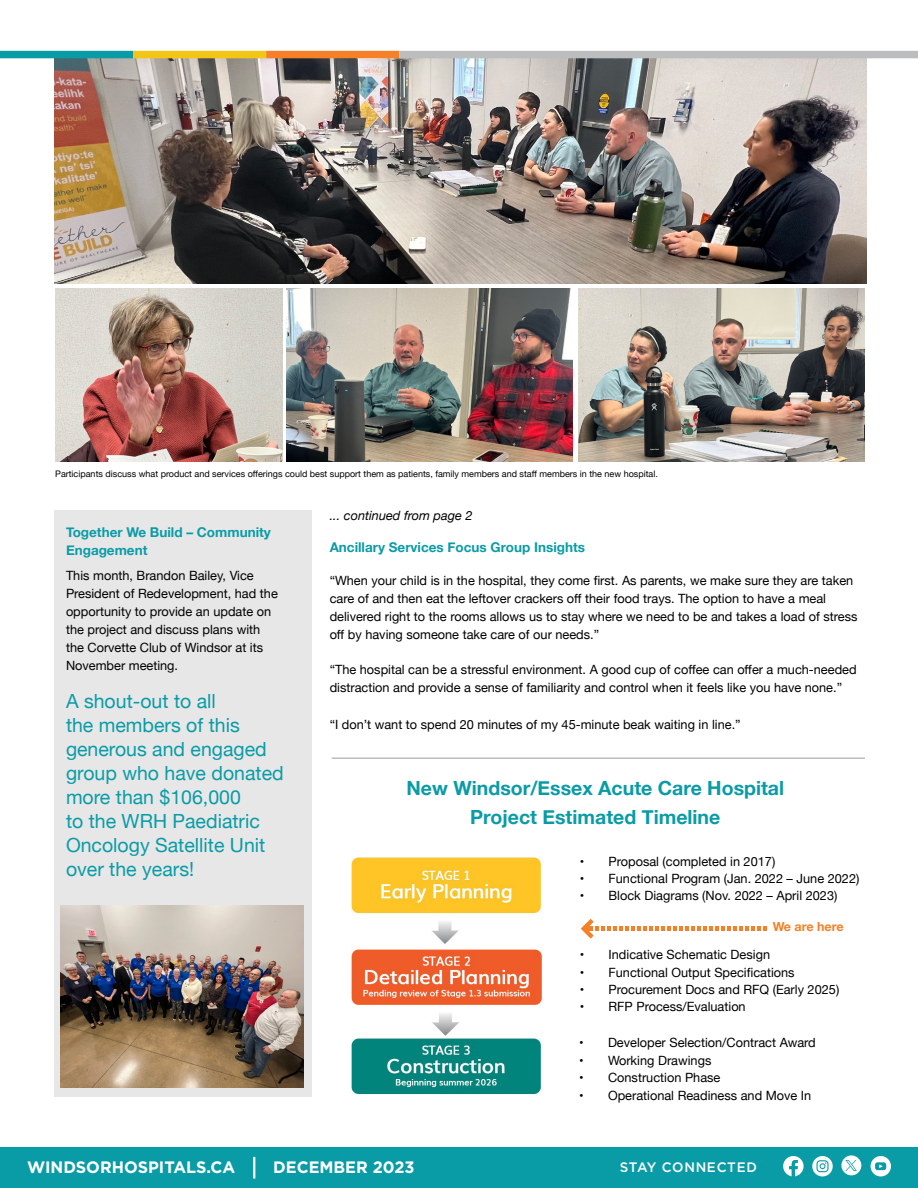
<style>
.page{position:relative;width:918px;height:1188px;background:#fff}
.page>*{position:absolute;margin:0;border:0;box-sizing:border-box;transform-origin:0 0}
.t1{font:19.5px/24px "Helvetica Neue";color:#0a9ca6}
.t2{font:700 19.5px/29.2px "Helvetica Neue";color:#0a9ca6;text-align:center}
.t3{font:700 16.5px "Gotham";color:#fff}
.t4{font:500 13.8px "Gotham";letter-spacing:.05em;color:#fff}
.t5{font:700 13.5px/18px "Helvetica Neue";color:#0a9ca6}
.t6{font:12.75px/18px "Helvetica Neue";color:#000}
.t7{font:italic 12.75px "Helvetica Neue";color:#000}
.t8{font:700 12.6px "Helvetica Neue";letter-spacing:-.01em;color:#f58027}
.t9{font:9px "Helvetica Neue";color:#000}
</style>
<div class="page">
<div style="left:0;top:1148px;width:918px;height:40px;background:#0a9ca6"></div>
<svg style="left:812px;top:1156px;width:21px;height:20px"></svg>
<svg style="left:817px;top:1160px;width:11px;height:12px"></svg>
<svg style="left:783px;top:1156px;width:21px;height:20px"></svg>
<div style="left:871px;top:1156px;width:20px;height:20px;background:#fff;border-radius:50%"></div>
<svg style="left:875px;top:1162px;width:11px;height:8px"></svg>
<hr style="left:253px;top:1157px;width:2px;height:22px;background:#fff">
<svg style="left:841px;top:1155px;width:20px;height:20px"></svg>
<img style="left:55px;top:58px;width:811px;height:225px">
<div style="left:54px;top:511px;width:258px;height:586px;background:#e7e7e8"></div>
<img style="left:351px;top:857px;width:191px;height:238px">
<svg style="left:581px;top:919px;width:186px;height:20px"></svg>
<div style="left:0;top:51px;width:133px;height:7px;background:#0a9ca6"></div>
<div style="left:133px;top:51px;width:133px;height:7px;background:#f3c516"></div>
<div style="left:266px;top:51px;width:133px;height:7px;background:#f58027"></div>
<div style="left:399px;top:51px;width:519px;height:7px;background:#bcbdbf"></div>
<hr style="left:332px;top:757px;width:533px;height:2px;background:#bcbdbf">
<img style="left:579px;top:288px;width:286px;height:173px">
<img style="left:287px;top:288px;width:286px;height:173px">
<img style="left:61px;top:906px;width:242px;height:182px">
<img style="left:55px;top:288px;width:227px;height:173px">
<p class="t9" style="left:55px;top:468px;width:604px">Participants discuss what product and services offerings could best support them as patients, family members and staff members in the new hospital.</p>
<p class="t5" style="left:66px;top:524px;width:206px">Together We Build – Community<br>Engagement</p>
<p class="t6" style="left:66px;top:567px;width:213px">This month, Brandon Bailey, Vice<br>President of Redevelopment, had the opportunity to provide an update on the project and discuss plans with the Corvette Club of Windsor at its<br>November meeting.</p>
<h1 class="t1" style="left:66px;top:690px;width:219px">A shout-out to all<br>the members of this generous and engaged group who have donated more than $106,000<br>to the WRH Paediatric<br>Oncology Satellite Unit over the years!</h1>
<p class="t7" style="left:330px;top:506px;width:144px">... continued from page 2</p>
<p class="t5" style="left:330px;top:539px;width:257px">Ancillary Services Focus Group Insights</p>
<p class="t6" style="left:330px;top:573px;width:529px">“When your child is in the hospital, they come first. As parents, we make sure they are taken care of and then eat the leftover crackers off their food trays. The option to have a meal delivered right to the rooms allows us to stay where we need to be and takes a load of stress off by having someone take care of our needs.”</p>
<p class="t6" style="left:330px;top:661px;width:528px">“The hospital can be a stressful environment. A good cup of coffee can offer a much-needed distraction and provide a sense of familiarity and control when it feels like you have none.”</p>
<p class="t6" style="left:330px;top:717px;width:412px">“I don’t want to spend 20 minutes of my 45-minute beak waiting in line.”</p>
<h1 class="t2" style="left:407px;top:774px;width:379px">New Windsor/Essex Acute Care Hospital<br>Project Estimated Timeline</h1>
<p class="t6" style="left:580px;top:853px;width:197px">• Proposal (completed in 2017)</p>
<p class="t6" style="left:580px;top:870px;width:281px">• Functional Program (Jan. 2022 – June 2022)</p>
<p class="t6" style="left:580px;top:887px;width:259px">• Block Diagrams (Nov. 2022 – April 2023)</p>
<p class="t8" style="left:773px;top:917px;width:72px">We are here</p>
<p class="t6" style="left:580px;top:946px;width:192px">• Indicative Schematic Design</p>
<p class="t6" style="left:580px;top:964px;width:216px">• Functional Output Specifications</p>
<p class="t6" style="left:580px;top:981px;width:261px">• Procurement Docs and RFQ (Early 2025)</p>
<p class="t6" style="left:580px;top:999px;width:167px">• RFP Process/Evaluation</p>
<p class="t6" style="left:579px;top:1035px;width:238px">• Developer Selection/Contract Award</p>
<p class="t6" style="left:579px;top:1052px;width:134px">• Working Drawings</p>
<p class="t6" style="left:579px;top:1069px;width:143px">• Construction Phase</p>
<p class="t6" style="left:579px;top:1087px;width:234px">• Operational Readiness and Move In</p>
<p class="t3" style="left:27px;top:1156px;width:210px">WINDSORHOSPITALS.CA</p>
<p class="t3" style="left:273px;top:1156px;width:143px">DECEMBER 2023</p>
<p class="t4" style="left:620px;top:1158px;width:139px">STAY CONNECTED</p>
</div>
